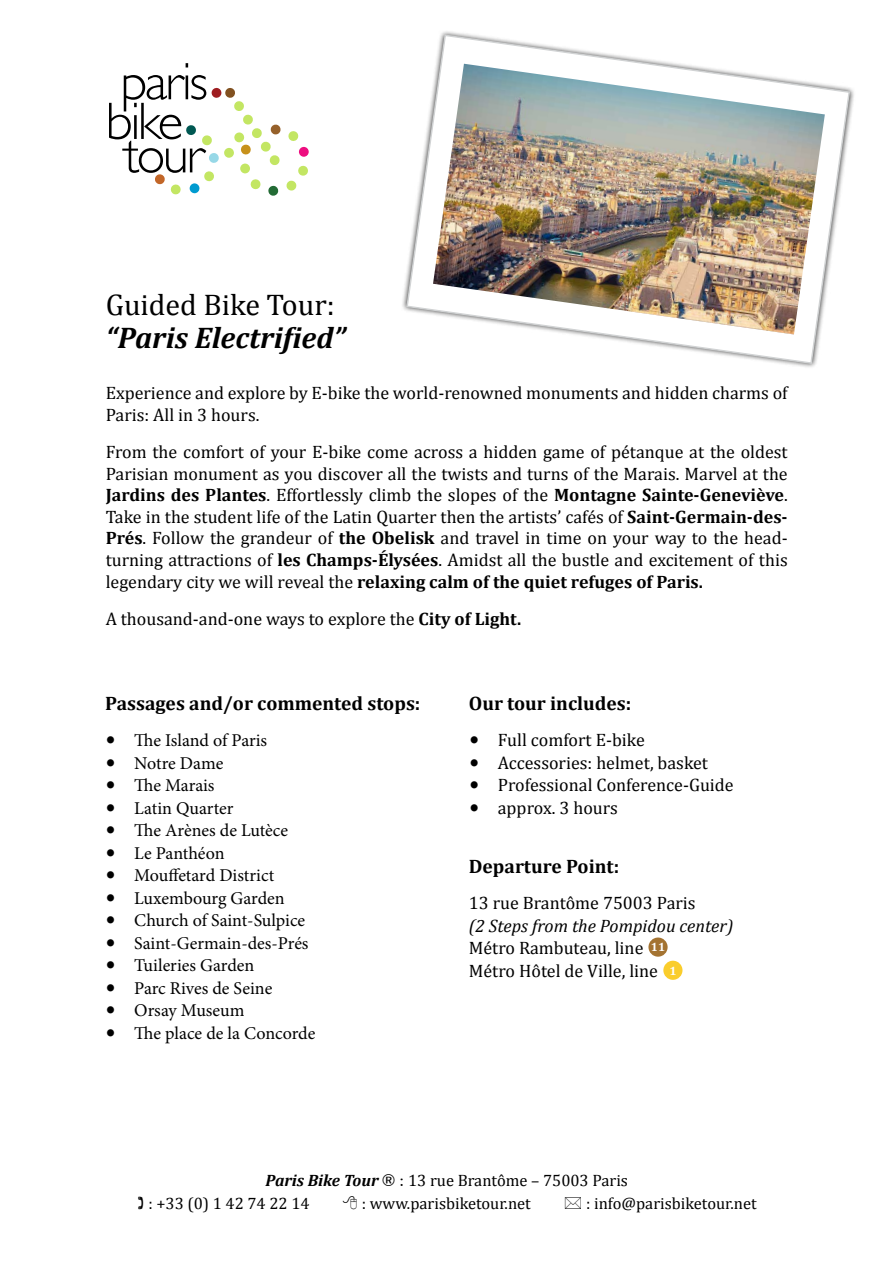
<style>
.page{position:relative;width:893px;height:1263px;background:#fff}
.page>*{position:absolute;margin:0;border:0;box-sizing:border-box;transform-origin:0 0}
.t1{font:300 52.95px "Gill Sans";letter-spacing:-.045em;color:#000}
.t2{font:italic 700 30px "Cambria";color:#000}
.t3{font:30px "Cambria";color:#000}
.t4{font:700 19.5px "Cambria";color:#000}
.t5{font:18px/21.6px "Cambria";color:#000}
.t6{font:18px "Minion Pro";color:#000}
.t7{font:italic 18px "Cambria";color:#000}
.t8{font:16.5px "Cambria";color:#000}
.t9{font:italic 700 16.5px "Cambria";color:#000}
.t10{font:700 12px "Cambria";color:#fff}
.s1{font-weight:700}
</style>
<div class="page">
<svg style="left:405px;top:34px;width:446px;height:331px"></svg>
<svg style="left:155px;top:174px;width:26px;height:21px"></svg>
<div style="left:189px;top:183px;width:11px;height:10px;background:#009bd0;border-radius:50%"></div>
<svg style="left:204px;top:171px;width:10px;height:11px"></svg>
<svg style="left:209px;top:153px;width:10px;height:10px"></svg>
<svg style="left:186px;top:125px;width:26px;height:21px"></svg>
<svg style="left:211px;top:88px;width:11px;height:10px"></svg>
<svg style="left:225px;top:88px;width:84px;height:108px"></svg>
<img style="left:433px;top:64px;width:392px;height:270px">
<div style="left:648px;top:937px;width:20px;height:20px;background:#a47331;border-radius:50%"></div>
<div style="left:663px;top:961px;width:19px;height:19px;background:#facd2c;border-radius:50%"></div>
<h1 class="t1" style="left:120px;top:40px;width:89px">paris</h1>
<h1 class="t1" style="left:106px;top:80px;width:79px">bike</h1>
<h1 class="t1" style="left:123px;top:113px;width:82px">tour</h1>
<h2 class="t3" style="left:106px;top:287px;width:231px">Guided Bike Tour:</h2>
<h2 class="t2" style="left:106px;top:317px;width:241px">“Paris Electrified”</h2>
<p class="t5" style="left:106px;top:382px;width:683px">Experience and explore by E-bike the world-renowned monuments and hidden charms of<br>Paris: All in 3 hours.</p>
<p class="t5" style="left:106px;top:441px;width:684px;text-align:justify">From the comfort of your E-bike come across a hidden game of pétanque at the oldest Parisian monument as you discover all the twists and turns of the Marais. Marvel at the <span class="s1">Jardins des Plantes</span>. Effortlessly climb the slopes of the <span class="s1">Montagne Sainte-Geneviève</span>.<br>Take in the student life of the Latin Quarter then the artists’ cafés of <span class="s1">Saint-Germain-des-Prés</span>. Follow the grandeur of <span class="s1">the Obelisk</span> and travel in time on your way to the head&shy;turning attractions of <span class="s1">les Champs-Élysées</span>. Amidst all the bustle and excitement of this legendary city we will reveal the <span class="s1">relaxing calm of the quiet refuges of Paris.</span></p>
<p class="t5" style="left:106px;top:608px;width:417px">A thousand-and-one ways to explore the <span class="s1">City of Light.</span></p>
<p class="t4" style="left:105px;top:690px;width:317px">Passages and/or commented stops:</p>
<p class="t6" style="left:105px;top:729px;width:163px">• The Island of Paris</p>
<p class="t6" style="left:105px;top:751px;width:120px">• Notre Dame</p>
<p class="t6" style="left:105px;top:774px;width:111px">• The Marais</p>
<p class="t6" style="left:105px;top:796px;width:130px">• Latin Quarter</p>
<p class="t6" style="left:105px;top:819px;width:184px">• The Arènes de Lutèce</p>
<p class="t6" style="left:105px;top:841px;width:121px">• Le Panthéon</p>
<p class="t6" style="left:105px;top:864px;width:171px">• Mouffetard District</p>
<p class="t6" style="left:105px;top:886px;width:181px">• Luxembourg Garden</p>
<p class="t6" style="left:105px;top:909px;width:202px">• Church of Saint-Sulpice</p>
<p class="t6" style="left:105px;top:931px;width:205px">• Saint-Germain-des-Prés</p>
<p class="t6" style="left:105px;top:954px;width:151px">• Tuileries Garden</p>
<p class="t6" style="left:105px;top:976px;width:169px">• Parc Rives de Seine</p>
<p class="t6" style="left:105px;top:999px;width:141px">• Orsay Museum</p>
<p class="t6" style="left:105px;top:1021px;width:212px">• The place de la Concorde</p>
<p class="t4" style="left:469px;top:690px;width:164px">Our tour includes:</p>
<p class="t5" style="left:469px;top:729px;width:177px">• Full comfort E-bike</p>
<p class="t5" style="left:469px;top:752px;width:241px">• Accessories: helmet, basket</p>
<p class="t5" style="left:469px;top:774px;width:266px">• Professional Conference-Guide</p>
<p class="t5" style="left:469px;top:797px;width:151px">• approx. 3 hours</p>
<p class="t4" style="left:469px;top:853px;width:152px">Departure Point:</p>
<p class="t5" style="left:469px;top:892px;width:228px">13 rue Brantôme 75003 Paris</p>
<p class="t7" style="left:469px;top:913px;width:266px">(2 Steps from the Pompidou center)</p>
<p class="t5" style="left:469px;top:937px;width:191px;line-height:22.5px">Métro Rambuteau, line<br>Métro Hôtel de Ville, line</p>
<p class="t10" style="left:651px;top:938px;width:16px">11</p>
<p class="t10" style="left:669px;top:962px;width:9px">1</p>
<p class="t9" style="left:265px;top:1169px;width:115px">Paris Bike Tour</p>
<p class="t8" style="left:408px;top:1171px;width:221px">13 rue Brantôme – 75003 Paris</p>
<p class="t8" style="left:148px;top:1193px;width:163px">: +33 (0) 1 42 74 22 14</p>
<p class="t8" style="left:362px;top:1193px;width:171px">: www.parisbiketour.net</p>
<p class="t8" style="left:586px;top:1193px;width:172px">: info@parisbiketour.net</p>
</div>
